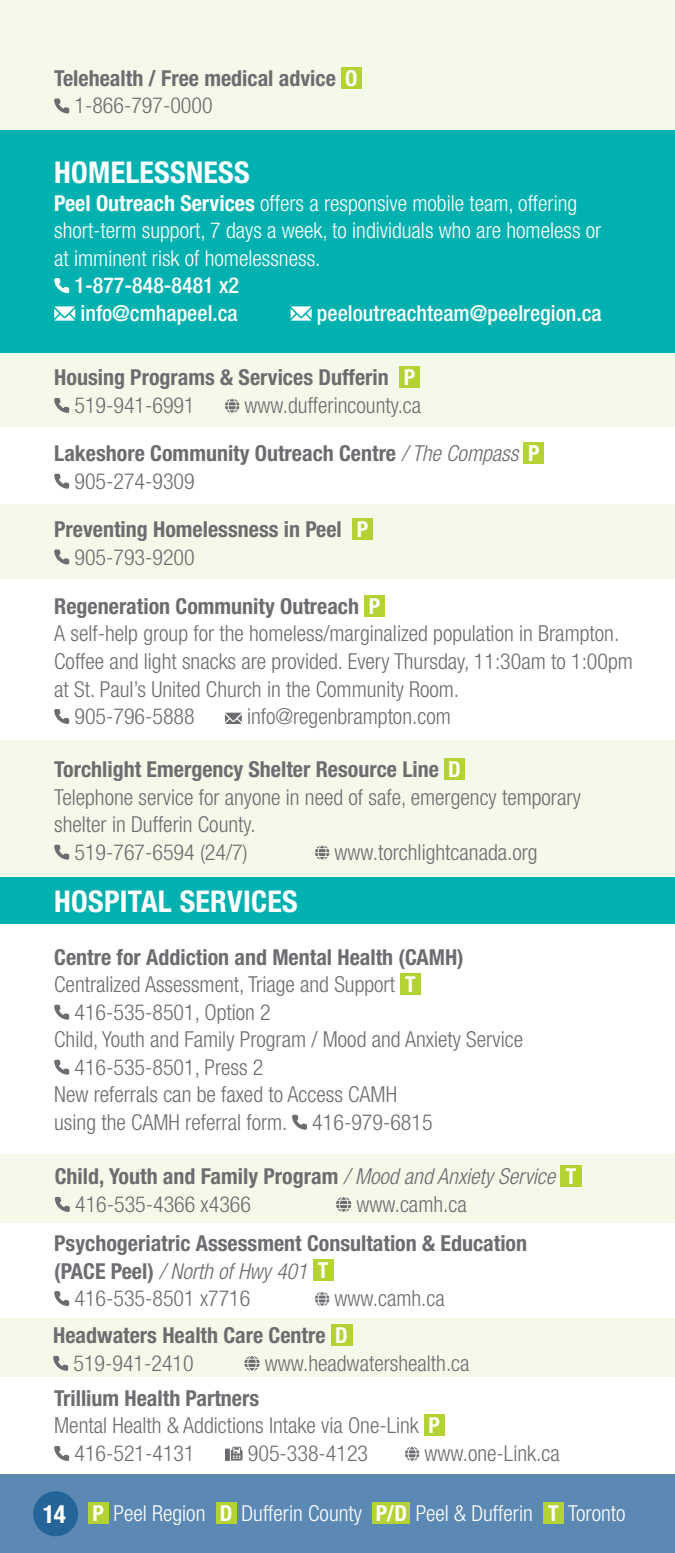
<style>
.page{position:relative;width:675px;height:1553px;background:#fff}
.page>*{position:absolute;margin:0;border:0;box-sizing:border-box;transform-origin:0 0}
.header_1{font:700 condensed 30px "Helvetica Neue LT Std";letter-spacing:.01em;color:#fff}
.body_1_indent{font:300 condensed 22px/27.5px "Helvetica Neue LT Std";color:#6c6d70}
.body_1_indent-2{font:700 condensed 22px/27.5px "Helvetica Neue LT Std";color:#6c6d70}
.body_1_indent_w{font:300 condensed 22px/27.5px "Helvetica Neue LT Std";color:#fff}
.body_1_indent_w-2{font:500 condensed 22px "Helvetica Neue LT Std";color:#fff}
.body_1_indent-3{font:italic 300 condensed 22px "Helvetica Neue LT Std";color:#6c6d70}
.body_1_indent-4{font:700 condensed 22px "Helvetica Neue LT Std";color:#fff}
.s1{color:#fff}
.s2{font-weight:300}
.s3{font-weight:700}
.s4{font-weight:300;font-style:italic}
.s5{font-weight:700;font-style:normal}
.s6{font-weight:700;color:#fff}
.s7{font-weight:700;font-size:25px}
</style>
<div class="page">
<div style="left:0;top:0;width:675px;height:102px;background:#f5f9e9"></div>
<div style="left:0;top:1474px;width:675px;height:78px;background:#5c89b4"></div>
<div style="left:88px;top:1502px;width:20px;height:21px;background:#b3d234"></div>
<div style="left:216px;top:1502px;width:20px;height:21px;background:#b3d234"></div>
<div style="left:373px;top:1502px;width:37px;height:21px;background:#b3d234"></div>
<div style="left:543px;top:1502px;width:21px;height:21px;background:#b3d234"></div>
<div style="left:33px;top:1491px;width:45px;height:45px;background:#256498;border-radius:50%"></div>
<div style="left:0;top:352px;width:675px;height:75px;background:#f5f9e9"></div>
<div style="left:399px;top:367px;width:21px;height:21px;background:#b3d234"></div>
<svg style="left:54px;top:398px;width:15px;height:15px"></svg>
<svg style="left:225px;top:399px;width:14px;height:14px"></svg>
<div style="left:0;top:504px;width:675px;height:75px;background:#f5f9e9"></div>
<div style="left:352px;top:518px;width:21px;height:21px;background:#b3d234"></div>
<svg style="left:54px;top:549px;width:15px;height:15px"></svg>
<div style="left:0;top:740px;width:675px;height:137px;background:#f5f9e9"></div>
<div style="left:444px;top:758px;width:21px;height:21px;background:#b3d234"></div>
<svg style="left:54px;top:844px;width:15px;height:15px"></svg>
<svg style="left:315px;top:845px;width:14px;height:14px"></svg>
<div style="left:524px;top:442px;width:20px;height:22px;background:#b3d234"></div>
<svg style="left:54px;top:474px;width:15px;height:15px"></svg>
<div style="left:364px;top:595px;width:21px;height:21px;background:#b3d234"></div>
<svg style="left:54px;top:709px;width:15px;height:15px"></svg>
<svg style="left:225px;top:712px;width:17px;height:12px"></svg>
<div style="left:400px;top:973px;width:20px;height:21px;background:#b3d234"></div>
<svg style="left:54px;top:1004px;width:15px;height:15px"></svg>
<svg style="left:54px;top:1059px;width:15px;height:15px"></svg>
<svg style="left:292px;top:1114px;width:15px;height:15px"></svg>
<div style="left:313px;top:1259px;width:20px;height:22px;background:#b3d234"></div>
<svg style="left:54px;top:1291px;width:15px;height:15px"></svg>
<svg style="left:315px;top:1292px;width:14px;height:14px"></svg>
<div style="left:424px;top:1414px;width:20px;height:22px;background:#b3d234"></div>
<svg style="left:54px;top:1446px;width:15px;height:15px"></svg>
<svg style="left:225px;top:1446px;width:18px;height:15px"></svg>
<svg style="left:405px;top:1446px;width:14px;height:15px"></svg>
<div style="left:0;top:877px;width:675px;height:47px;background:#00b1b0"></div>
<div style="left:0;top:51px;width:675px;height:79px;background:#f5f9e9"></div>
<div style="left:341px;top:67px;width:20px;height:21px;background:#b3d234"></div>
<svg style="left:54px;top:98px;width:15px;height:15px"></svg>
<div style="left:0;top:130px;width:675px;height:222px;background:#00b1b0"></div>
<svg style="left:54px;top:278px;width:15px;height:15px"></svg>
<svg style="left:54px;top:306px;width:21px;height:15px"></svg>
<svg style="left:291px;top:306px;width:21px;height:15px"></svg>
<div style="left:0;top:1154px;width:675px;height:69px;background:#f5f9e9"></div>
<div style="left:561px;top:1165px;width:21px;height:22px;background:#b3d234"></div>
<svg style="left:55px;top:1197px;width:15px;height:15px"></svg>
<svg style="left:336px;top:1197px;width:15px;height:15px"></svg>
<div style="left:0;top:1318px;width:675px;height:59px;background:#f5f9e9"></div>
<div style="left:331px;top:1324px;width:21px;height:21px;background:#b3d234"></div>
<svg style="left:53px;top:1355px;width:15px;height:15px"></svg>
<svg style="left:244px;top:1356px;width:16px;height:14px"></svg>
<p class="body_1_indent-2" style="left:74px;top:64px;width:284px;text-indent:-20px">Telehealth / Free medical advice <span class="s1">O<br></span><span class="s2">1-866-797-0000</span></p>
<p class="header_1" style="left:54px;top:154px;width:197px">HOMELESSNESS</p>
<p class="body_1_indent_w" style="left:54px;top:189px;width:549px"><span class="s3">Peel Outreach Services</span> offers a responsive mobile team, offering short-term support, 7 days a week, to individuals who are homeless or at imminent risk of homelessness.</p>
<p class="body_1_indent_w-2" style="left:74px;top:272px;width:166px">1-877-848-8481 x2</p>
<p class="body_1_indent_w-2" style="left:81px;top:300px;width:159px">info@cmhapeel.ca</p>
<p class="body_1_indent_w-2" style="left:317px;top:300px;width:286px">peeloutreachteam@peelregion.ca</p>
<p class="body_1_indent-2" style="left:54px;top:363px;width:336px">Housing Programs &amp; Services Dufferin</p>
<p class="body_1_indent-4" style="left:404px;top:364px;width:13px">P</p>
<p class="body_1_indent" style="left:74px;top:391px;width:122px">519-941-6991</p>
<p class="body_1_indent" style="left:245px;top:391px;width:178px">www.dufferincounty.ca</p>
<p class="body_1_indent-2" style="left:54px;top:439px;width:487px">Lakeshore Community Outreach Centre <span class="s4">/ The Compass</span> <span class="s1">P</span></p>
<p class="body_1_indent" style="left:74px;top:467px;width:122px">905-274-9309</p>
<p class="body_1_indent-2" style="left:54px;top:515px;width:289px">Preventing Homelessness in Peel</p>
<p class="body_1_indent-4" style="left:357px;top:515px;width:13px">P</p>
<p class="body_1_indent" style="left:74px;top:543px;width:122px">905-793-9200</p>
<p class="body_1_indent-2" style="left:54px;top:592px;width:327px">Regeneration Community Outreach <span class="s1">P</span></p>
<p class="body_1_indent" style="left:54px;top:620px;width:580px">A self-help group for the homeless/marginalized population in Brampton.<br>Coffee and light snacks are provided. Every Thursday, 11:30am to 1:00pm at St. Paul’s United Church in the Community Room.</p>
<p class="body_1_indent" style="left:74px;top:702px;width:122px">905-796-5888</p>
<p class="body_1_indent" style="left:247px;top:702px;width:205px">info@regenbrampton.com</p>
<p class="body_1_indent-2" style="left:54px;top:755px;width:408px">Torchlight Emergency Shelter Resource Line <span class="s1">D</span></p>
<p class="body_1_indent" style="left:54px;top:783px;width:528px">Telephone service for anyone in need of safe, emergency temporary shelter in Dufferin County.</p>
<p class="body_1_indent" style="left:74px;top:838px;width:175px">519-767-6594 (24/7)</p>
<p class="body_1_indent" style="left:335px;top:838px;width:205px">www.torchlightcanada.org</p>
<p class="header_1" style="left:54px;top:883px;width:245px">HOSPITAL SERVICES</p>
<p class="body_1_indent-2" style="left:54px;top:943px;width:411px">Centre for Addiction and Mental Health (CAMH)</p>
<p class="body_1_indent" style="left:54px;top:970px;width:342px">Centralized Assessment, Triage and Support</p>
<p class="body_1_indent-4" style="left:405px;top:971px;width:12px">T</p>
<p class="body_1_indent" style="left:74px;top:998px;width:198px">416-535-8501, Option 2</p>
<p class="body_1_indent" style="left:54px;top:1025px;width:470px">Child, Youth and Family Program / Mood and Anxiety Service</p>
<p class="body_1_indent" style="left:74px;top:1053px;width:191px">416-535-8501, Press 2</p>
<p class="body_1_indent" style="left:54px;top:1080px;width:380px">New referrals can be faxed to Access CAMH using the CAMH referral form. 416-979-6815</p>
<p class="body_1_indent-2" style="left:55px;top:1162px;width:502px">Child, Youth and Family Program <span class="s4">/ Mood and Anxiety Service</span></p>
<p class="body_1_indent-4" style="left:566px;top:1163px;width:12px">T</p>
<p class="body_1_indent" style="left:75px;top:1190px;width:177px">416-535-4366 x4366</p>
<p class="body_1_indent" style="left:356px;top:1190px;width:112px">www.camh.ca</p>
<p class="body_1_indent-2" style="left:54px;top:1229px;width:474px">Psychogeriatric Assessment Consultation &amp; Education</p>
<p class="body_1_indent-3" style="left:54px;top:1258px;width:255px"><span class="s5">(PACE Peel)</span> / North of Hwy 401</p>
<p class="body_1_indent-4" style="left:318px;top:1257px;width:12px">T</p>
<p class="body_1_indent" style="left:74px;top:1284px;width:177px">416-535-8501 x7716</p>
<p class="body_1_indent" style="left:335px;top:1284px;width:112px">www.camh.ca</p>
<p class="body_1_indent-2" style="left:53px;top:1321px;width:296px">Headwaters Health Care Centre <span class="s1">D</span></p>
<p class="body_1_indent" style="left:73px;top:1349px;width:122px">519-941-2410</p>
<p class="body_1_indent" style="left:265px;top:1349px;width:206px">www.headwatershealth.ca</p>
<p class="body_1_indent-2" style="left:54px;top:1384px;width:206px">Trillium Health Partners</p>
<p class="body_1_indent" style="left:54px;top:1411px;width:387px">Mental Health &amp; Addictions Intake via One-Link <span class="s6">P</span></p>
<p class="body_1_indent" style="left:74px;top:1439px;width:122px">416-521-4131</p>
<p class="body_1_indent" style="left:248px;top:1439px;width:122px">905-338-4123</p>
<p class="body_1_indent" style="left:425px;top:1439px;width:137px">www.one-Link.ca</p>
<p class="body_1_indent_w" style="left:43px;top:1499px;width:584px"><span class="s7">14</span> <span class="s3">P</span> Peel Region <span class="s3">D</span> Dufferin County <span class="s3">P/D</span> Peel &amp; Dufferin <span class="s3">T</span> Toronto</p>
</div>
